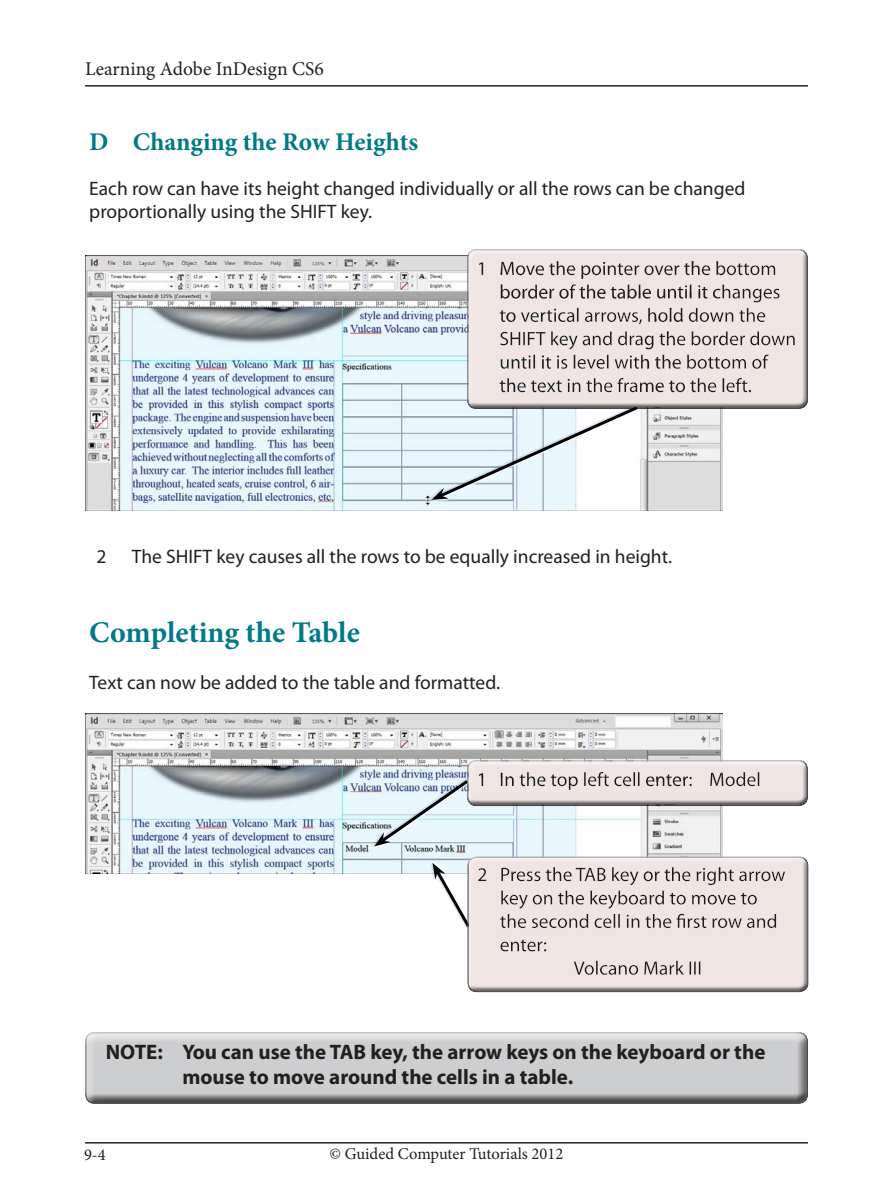
<style>
.page{position:relative;width:893px;height:1191px;background:#fff}
.page>*{position:absolute;margin:0;border:0;box-sizing:border-box;transform-origin:0 0}
.Sub-Head{font:700 30px "Minion Pro";letter-spacing:-.005em;color:#007a87}
.Sub-Head_point{font:700 25.5px "Minion Pro";color:#007a87}
.NB_normal{font:700 21px/25.2px "Myriad Pro";color:#231f20}
.Paragraph{font:19.5px/23.4px "Myriad Pro";color:#231f20}
.Body{font:19.5px "Myriad Pro";color:#231f20}
.t1{font:19.5px "Minion Pro";color:#231f20}
.t2{font:16.5px "Minion Pro";color:#231f20}
</style>
<div class="page">
<hr style="left:85px;top:1142px;width:723px;height:1px;background:#231f20">
<hr style="left:85px;top:85px;width:723px;height:2px;background:#231f20">
<div style="left:85px;top:1032px;width:723px;height:73px;background:#231f20;opacity:.75"></div>
<img style="left:85px;top:255px;width:638px;height:256px">
<div style="left:429px;top:404px;width:210px;height:97px;background:#3953a4;opacity:.18"></div>
<svg style="left:432px;top:403px;width:209px;height:97px"></svg>
<img style="left:85px;top:714px;width:638px;height:159px">
<div style="left:372px;top:777px;width:98px;height:70px;background:#3953a4;opacity:.18"></div>
<div style="left:430px;top:862px;width:42px;height:67px;background:#3953a4;opacity:.18"></div>
<div style="left:466px;top:249px;width:348px;height:161px;background:#231f20;opacity:.75"></div>
<svg style="left:374px;top:760px;width:349px;height:86px"></svg>
<div style="left:466px;top:757px;width:342px;height:44px;background:#fff;opacity:.75"></div>
<div style="left:466px;top:761px;width:342px;height:46px;background:#231f20;opacity:.75"></div>
<svg style="left:432px;top:862px;width:35px;height:67px"></svg>
<div style="left:467px;top:854px;width:342px;height:133px;background:#fff;opacity:.75"></div>
<div style="left:467px;top:857px;width:342px;height:136px;background:#231f20;opacity:.75"></div>
<p class="t1" style="left:85px;top:56px;width:240px">Learning Adobe InDesign CS6</p>
<p class="Sub-Head_point" style="left:89px;top:124px;width:330px">D Changing the Row Heights</p>
<p class="Paragraph" style="left:89px;top:176px;width:658px">Each row can have its height changed individually or all the rows can be changed proportionally using the SHIFT key.</p>
<p class="Body" style="left:96px;top:544px;width:12px">2</p>
<p class="Body" style="left:132px;top:544px;width:542px">The SHIFT key causes all the rows to be equally increased in height.</p>
<p class="Sub-Head" style="left:89px;top:611px;width:272px">Completing the Table</p>
<p class="Paragraph" style="left:89px;top:670px;width:412px">Text can now be added to the table and formatted.</p>
<p class="NB_normal" style="left:182px;top:1038px;width:585px;text-indent:-76px">NOTE: You can use the TAB key, the arrow keys on the keyboard or the mouse to move around the cells in a table.</p>
<p class="t2" style="left:84px;top:1143px;width:23px">9-4</p>
<p class="t2" style="left:330px;top:1143px;width:235px">© Guided Computer Tutorials 2012</p>
</div>
